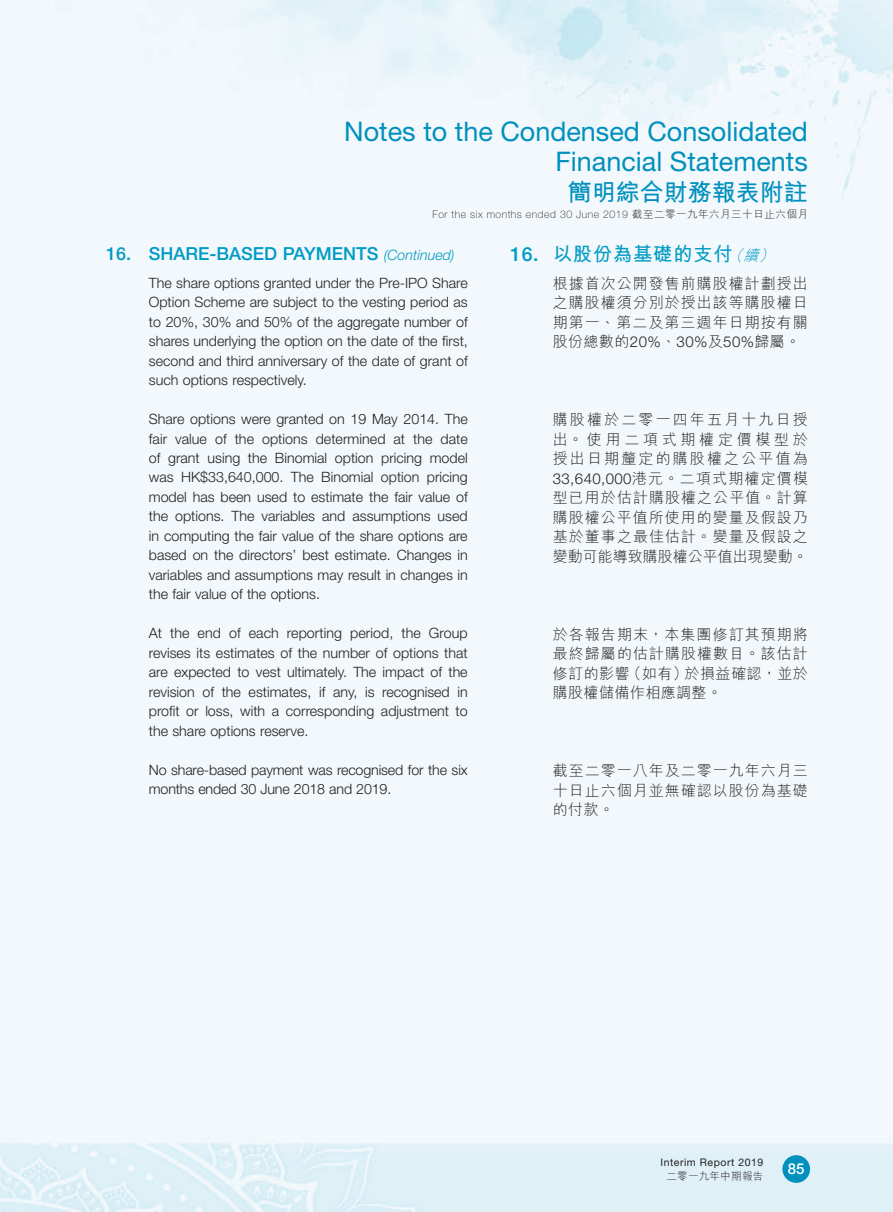
<style>
.page{position:relative;width:893px;height:1212px;background:#fff}
.page>*{position:absolute;margin:0;border:0;box-sizing:border-box;transform-origin:0 0}
.t1{font:27px/30px "Helvetica Neue LT Std";color:#0090be;text-align:right}
.t2{font:700 24px "M Hei HK";color:#0090be}
.t3{font:700 19.5px "M Hei HK";letter-spacing:.03em;color:#009bc5}
.t4{font:500 18px "Helvetica Neue LT Std";color:#009bc5}
.t5{font:300 15px/19.5px "M Hei HK";letter-spacing:.065em;color:#231f20;text-align:justify}
.t6{font:500 15px "Helvetica Neue LT Std";color:#fff}
.t7{font:300 14.25px/19.5px "Helvetica Neue LT Std";color:#231f20;text-align:justify}
.t8{font:100 10.5px "Helvetica Neue LT Std";letter-spacing:.05em;color:#231f20}
.t9{font:10.5px "Helvetica Neue LT Std";letter-spacing:.05em;color:#231f20}
.t10{font:300 10.5px "M Hei HK";letter-spacing:.03em;color:#231f20}
.s1{font-family:"M Hei HK";font-weight:300}
.s2{font-family:"Helvetica Neue LT Std";font-weight:500}
.s3{font-weight:300;font-style:italic;font-size:15px}
.s4{font-family:"Helvetica Neue LT Std"}
.s5{font-weight:300;font-style:italic;font-size:14.25px}
</style>
<div class="page">
<div style="left:782px;top:1155px;width:28px;height:28px;background:#0090be;border-radius:50%"></div>
<h1 class="t1" style="left:344px;top:117px;width:465px">Notes to the Condensed Consolidated<br>Financial Statements</h1>
<h2 class="t2" style="left:568px;top:174px;width:241px">簡明綜合財務報表附註</h2>
<p class="t8" style="left:433px;top:208px;width:377px">For the six months ended 30 June 2019 <span class="s1">截至二零一九年六月三十日止六個月</span></p>
<h3 class="t3" style="left:510px;top:239px;width:269px"><span class="s2">16.</span> 以股份為基礎的支付<span class="s3">（續）</span></h3>
<p class="t5" style="left:553px;top:273px;width:257px">根據首次公開發售前購股權計劃授出之購股權須分別於授出該等購股權日期第一、第二及第三週年日期按有關股份總數的<span class="s4">20%</span>、<span class="s4">30%</span>及<span class="s4">50%</span>歸屬。</p>
<p class="t4" style="left:106px;top:242px;width:350px">16. SHARE-BASED PAYMENTS <span class="s5">(Continued)</span></p>
<p class="t7" style="left:149px;top:272px;width:320px">The share options granted under the Pre-IPO Share Option Scheme are subject to the vesting period as to 20%, 30% and 50% of the aggregate number of shares underlying the option on the date of the first, second and third anniversary of the date of grant of such options respectively.</p>
<p class="t7" style="left:149px;top:409px;width:321px">Share options were granted on 19 May 2014. The fair value of the options determined at the date of grant using the Binomial option pricing model was HK$33,640,000. The Binomial option pricing model has been used to estimate the fair value of the options. The variables and assumptions used in computing the fair value of the share options are based on the directors’ best estimate. Changes in variables and assumptions may result in changes in the fair value of the options.</p>
<p class="t7" style="left:149px;top:623px;width:320px">At the end of each reporting period, the Group revises its estimates of the number of options that are expected to vest ultimately. The impact of the revision of the estimates, if any, is recognised in profit or loss, with a corresponding adjustment to the share options reserve.</p>
<p class="t7" style="left:149px;top:760px;width:320px">No share-based payment was recognised for the six months ended 30 June 2018 and 2019.</p>
<p class="t5" style="left:553px;top:410px;width:257px">購股權於二零一四年五月十九日授出。使用二項式期權定價模型於授出日期釐定的購股權之公平值為<span class="s4">33,640,000</span>港元。二項式期權定價模型已用於估計購股權之公平值。計算購股權公平值所使用的變量及假設乃基於董事之最佳估計。變量及假設之變動可能導致購股權公平值出現變動。</p>
<p class="t5" style="left:553px;top:624px;width:257px">於各報告期末，本集團修訂其預期將最終歸屬的估計購股權數目。該估計修訂的影響（如有）於損益確認，並於購股權儲備作相應調整。</p>
<p class="t5" style="left:553px;top:761px;width:257px">截至二零一八年及二零一九年六月三十日止六個月並無確認以股份為基礎的付款。</p>
<p class="t9" style="left:660px;top:1155px;width:104px">Interim Report 2019</p>
<p class="t10" style="left:666px;top:1170px;width:98px">二零一九年中期報告</p>
<p class="t6" style="left:788px;top:1160px;width:18px">85</p>
</div>
